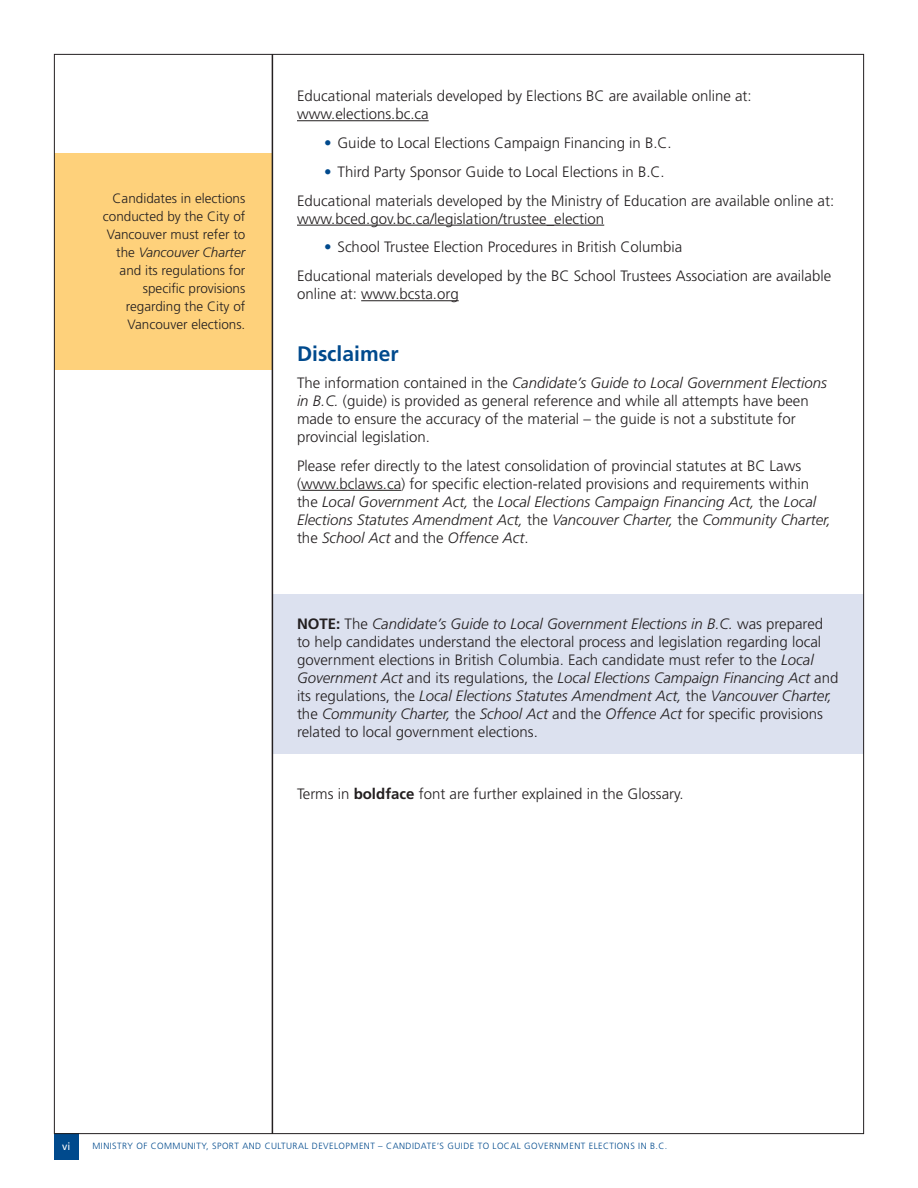
<style>
.page{position:relative;width:918px;height:1188px;background:#fff}
.page>*{position:absolute;margin:0;border:0;box-sizing:border-box;transform-origin:0 0}
.Head_A_New{font:700 21px "Frutiger LT Std";color:#004a8d}
.No_Spacing{font:300 15px/18px "Frutiger LT Std";color:#231f20}
.t1{font:300 13.5px/18px "Frutiger LT Std";color:#231f20;text-align:right}
.t2{font:10.5px "Frutiger LT Std";color:#fff}
.t3{font:300 9px "Frutiger LT Std";letter-spacing:.05em;color:#004a8d}
.s1{font-style:italic}
.s2{color:#004a8d}
.s3{font-weight:700}
</style>
<div class="page">
<div style="left:54px;top:1133px;width:25px;height:27px;background:#004a8d"></div>
<div style="left:273px;top:594px;width:591px;height:160px;background:#dce1ef"></div>
<hr style="left:297px;top:120px;width:132px;height:1px;background:#231f20">
<hr style="left:297px;top:225px;width:307px;height:1px;background:#231f20">
<hr style="left:361px;top:300px;width:98px;height:1px;background:#231f20">
<hr style="left:301px;top:490px;width:100px;height:1px;background:#231f20">
<div style="left:54px;top:153px;width:218px;height:216px;background:#fed17b"></div>
<hr style="left:272px;top:54px;width:1px;height:1080px;background:#231f20">
<p class="t1" style="left:103px;top:190px;width:144px">Candidates in elections conducted by the City of<br>Vancouver must refer to the <span class="s1">Vancouver Charter </span>and its regulations for specific provisions regarding the City of<br>Vancouver elections.</p>
<p class="No_Spacing" style="left:297px;top:87px;width:456px">Educational materials developed by Elections BC are available online at: www.elections.bc.ca</p>
<p class="No_Spacing" style="left:324px;top:134px;width:349px"><span class="s2">•</span> Guide to Local Elections Campaign Financing in B.C.</p>
<p class="No_Spacing" style="left:324px;top:163px;width:342px"><span class="s2">•</span> Third Party Sponsor Guide to Local Elections in B.C.</p>
<p class="No_Spacing" style="left:297px;top:192px;width:539px">Educational materials developed by the Ministry of Education are available online at: www.bced.gov.bc.ca/legislation/trustee_election</p>
<p class="No_Spacing" style="left:324px;top:238px;width:360px"><span class="s2">•</span> School Trustee Election Procedures in British Columbia</p>
<p class="No_Spacing" style="left:297px;top:267px;width:536px">Educational materials developed by the BC School Trustees Association are available online at: www.bcsta.org</p>
<p class="Head_A_New" style="left:297px;top:341px;width:103px">Disclaimer</p>
<p class="No_Spacing" style="left:297px;top:374px;width:532px">The information contained in the <span class="s1">Candidate’s Guide to Local Government Elections in B.C.</span> (guide) is provided as general reference and while all attempts have been made to ensure the accuracy of the material – the guide is not a substitute for provincial legislation.</p>
<p class="No_Spacing" style="left:297px;top:457px;width:536px">Please refer directly to the latest consolidation of provincial statutes at BC Laws (www.bclaws.ca) for specific election-related provisions and requirements within the <span class="s1">Local Government Act,</span> the <span class="s1">Local Elections Campaign Financing Act,</span> the <span class="s1">Local Elections Statutes Amendment Act,</span> the <span class="s1">Vancouver Charter,</span> the <span class="s1">Community Charter, </span>the <span class="s1">School Act</span> and the <span class="s1">Offence Act</span>.</p>
<p class="No_Spacing" style="left:297px;top:615px;width:543px"><span class="s3">NOTE:</span> The <span class="s1">Candidate’s Guide to Local Government Elections in B.C.</span> was prepared to help candidates understand the electoral process and legislation regarding local government elections in British Columbia. Each candidate must refer to the <span class="s1">Local Government Act</span> and its regulations, the <span class="s1">Local Elections Campaign Financing Act</span> and its regulations, the <span class="s1">Local Elections Statutes Amendment Act,</span> the <span class="s1">Vancouver Charter, </span>the <span class="s1">Community Charter,</span> the <span class="s1">School Act</span> and the <span class="s1">Offence Act</span> for specific provisions related to local government elections.</p>
<p class="No_Spacing" style="left:297px;top:785px;width:388px">Terms in <span class="s3">boldface</span> font are further explained in the Glossary.</p>
<p class="t2" style="left:62px;top:1140px;width:10px">vi</p>
<p class="t3" style="left:92px;top:1141px;width:576px">MINISTRY OF COMMUNITY, SPORT AND CULTURAL DEVELOPMENT – CANDIDATE’S GUIDE TO LOCAL GOVERNMENT ELECTIONS IN B.C.</p>
</div>
